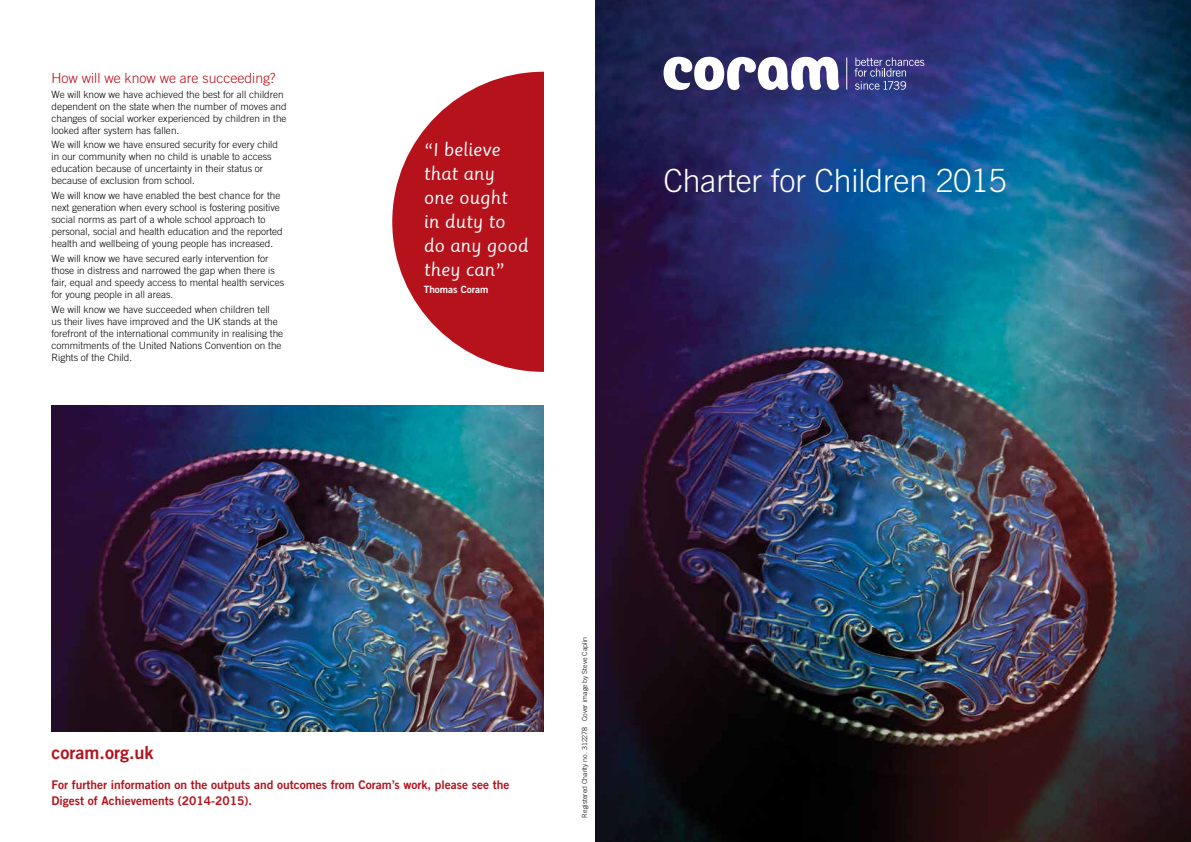
<style>
.page{position:relative;width:1191px;height:842px;background:#fff}
.page>*{position:absolute;margin:0;border:0;box-sizing:border-box;transform-origin:0 0}
.t1{font:300 32px "Trade Gothic";letter-spacing:-.005em;color:#fff}
.t2{font:18px/24px "Sassoon Primary";color:#fff}
.t3{font:18px "Trade Gothic Bold Two";color:#b5121b}
.t4{font:300 14px "Trade Gothic";color:#b5121b}
.t5{font:12px/16px "Trade Gothic Bold Two";color:#b5121b}
.t6{font:300 10px/12px "Trade Gothic";color:#000}
.t7{font:10px "Trade Gothic Bold Two";color:#fff}
.t8{font:300 7px "Trade Gothic";color:#000}
</style>
<div class="page">
<img style="left:595px;top:0;width:596px;height:842px">
<svg style="left:854px;top:58px;width:70px;height:32px;background:#535696"></svg>
<hr style="left:846px;top:58px;width:1px;height:32px;background:#fff">
<svg style="left:663px;top:57px;width:176px;height:33px"></svg>
<img style="left:51px;top:406px;width:493px;height:325px">
<svg style="left:392px;top:72px;width:152px;height:300px;fill:#b5121b"></svg>
<h3 class="t4" style="left:51px;top:69px;width:226px">How will we know we are succeeding?</h3>
<p class="t6" style="left:51px;top:88px;width:237px">We will know we have achieved the best for all children dependent on the state when the number of moves and changes of social worker experienced by children in the looked after system has fallen.</p>
<p class="t6" style="left:51px;top:139px;width:228px">We will know we have ensured security for every child in our community when no child is unable to access education because of uncertainty in their status or because of exclusion from school.</p>
<p class="t6" style="left:51px;top:190px;width:233px">We will know we have enabled the best chance for the next generation when every school is fostering positive social norms as part of a whole school approach to personal, social and health education and the reported health and wellbeing of young people has increased.</p>
<p class="t6" style="left:51px;top:252px;width:234px">We will know we have secured early intervention for those in distress and narrowed the gap when there is fair, equal and speedy access to mental health services for young people in all areas.</p>
<p class="t6" style="left:51px;top:303px;width:233px">We will know we have succeeded when children tell<br>us their lives have improved and the UK stands at the forefront of the international community in realising the commitments of the United Nations Convention on the Rights of the Child.</p>
<h2 class="t2" style="left:424px;top:138px;width:106px">“I believe that any one ought<br>in duty to do any good they can”</h2>
<p class="t7" style="left:424px;top:284px;width:66px">Thomas Coram</p>
<h1 class="t1" style="left:663px;top:162px;width:344px">Charter for Children 2015</h1>
<h2 class="t3" style="left:51px;top:742px;width:103px">coram.org.uk</h2>
<p class="t5" style="left:51px;top:776px;width:459px">For further information on the outputs and outcomes from Coram’s work, please see the<br>Digest of Achievements (2014-2015).</p>
<p class="t8" style="left:580px;top:817px;width:182px;rotate:-90deg">Registered Charity no. 312278 Cover image by Steve Caplin</p>
</div>
